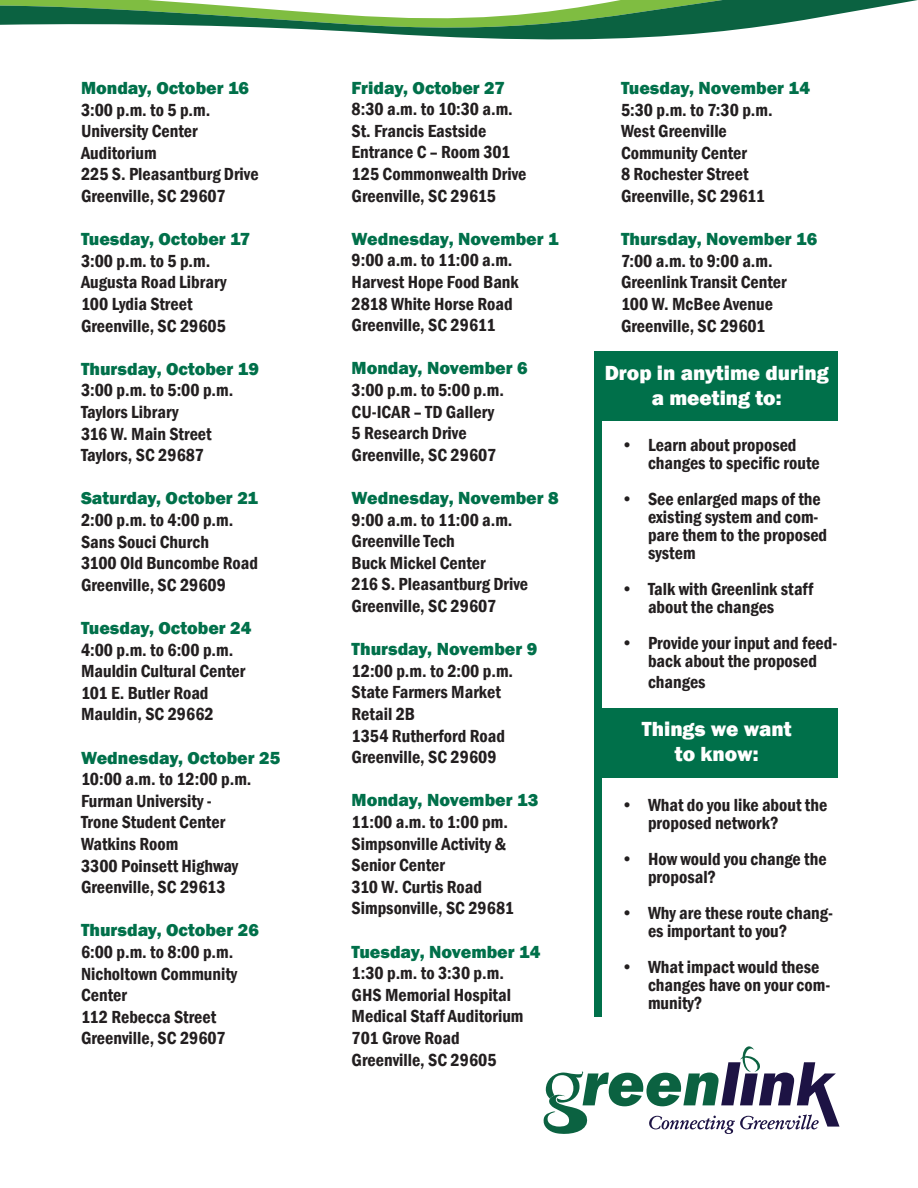
<style>
.page{position:relative;width:918px;height:1188px;background:#fff}
.page>*{position:absolute;margin:0;border:0;box-sizing:border-box;transform-origin:0 0}
.t1{font:800 21px/25.2px "Franklin Gothic";color:#fff;text-align:center}
.t2{font:600 condensed 18px/18px "Franklin Gothic";color:#231f20}
.t3{font:800 18px "Franklin Gothic";color:#00704a}
</style>
<div class="page">
<div style="left:595px;top:708px;width:243px;height:69px;background:#00704a"></div>
<svg style="left:0;top:0;width:918px;height:40px"></svg>
<div style="left:594px;top:366px;width:8px;height:651px;background:#00704a"></div>
<div style="left:594px;top:351px;width:243px;height:70px;background:#00704a"></div>
<svg style="left:543px;top:1046px;width:297px;height:88px"></svg>
<p class="t3" style="left:81px;top:76px;width:170px">Monday, October 16</p>
<p class="t2" style="left:81px;top:100px;width:131px">3:00 p.m. to 5 p.m.</p>
<p class="t2" style="left:81px;top:122px;width:118px">University Center</p>
<p class="t2" style="left:81px;top:144px;width:77px">Auditorium</p>
<p class="t2" style="left:81px;top:165px;width:179px">225 S. Pleasantburg Drive</p>
<p class="t2" style="left:81px;top:187px;width:146px">Greenville, SC 29607</p>
<p class="t3" style="left:81px;top:228px;width:171px">Tuesday, October 17</p>
<p class="t2" style="left:81px;top:252px;width:131px">3:00 p.m. to 5 p.m.</p>
<p class="t2" style="left:81px;top:273px;width:147px">Augusta Road Library</p>
<p class="t2" style="left:81px;top:295px;width:113px">100 Lydia Street</p>
<p class="t2" style="left:81px;top:316px;width:147px">Greenville, SC 29605</p>
<p class="t3" style="left:81px;top:357px;width:179px">Thursday, October 19</p>
<p class="t2" style="left:81px;top:381px;width:154px">3:00 p.m. to 5:00 p.m.</p>
<p class="t2" style="left:81px;top:403px;width:99px">Taylors Library</p>
<p class="t2" style="left:81px;top:424px;width:132px">316 W. Main Street</p>
<p class="t2" style="left:81px;top:446px;width:125px">Taylors, SC 29687</p>
<p class="t3" style="left:81px;top:487px;width:179px">Saturday, October 21</p>
<p class="t2" style="left:81px;top:511px;width:154px">2:00 p.m. to 4:00 p.m.</p>
<p class="t2" style="left:81px;top:532px;width:130px">Sans Souci Church</p>
<p class="t2" style="left:81px;top:554px;width:178px">3100 Old Buncombe Road</p>
<p class="t2" style="left:81px;top:576px;width:147px">Greenville, SC 29609</p>
<p class="t3" style="left:81px;top:616px;width:172px">Tuesday, October 24</p>
<p class="t2" style="left:81px;top:640px;width:154px">4:00 p.m. to 6:00 p.m.</p>
<p class="t2" style="left:81px;top:662px;width:166px">Mauldin Cultural Center</p>
<p class="t2" style="left:81px;top:684px;width:129px">101 E. Butler Road</p>
<p class="t2" style="left:81px;top:705px;width:134px">Mauldin, SC 29662</p>
<p class="t3" style="left:81px;top:746px;width:201px">Wednesday, October 25</p>
<p class="t2" style="left:81px;top:770px;width:172px">10:00 a.m. to 12:00 p.m.</p>
<p class="t2" style="left:81px;top:792px;width:132px">Furman University -</p>
<p class="t2" style="left:81px;top:813px;width:146px">Trone Student Center</p>
<p class="t2" style="left:81px;top:835px;width:99px">Watkins Room</p>
<p class="t2" style="left:81px;top:856px;width:159px">3300 Poinsett Highway</p>
<p class="t2" style="left:81px;top:878px;width:146px">Greenville, SC 29613</p>
<p class="t3" style="left:81px;top:919px;width:179px">Thursday, October 26</p>
<p class="t2" style="left:81px;top:943px;width:154px">6:00 p.m. to 8:00 p.m.</p>
<p class="t2" style="left:81px;top:964px;width:158px">Nicholtown Community</p>
<p class="t2" style="left:81px;top:986px;width:48px">Center</p>
<p class="t2" style="left:81px;top:1008px;width:137px">112 Rebecca Street</p>
<p class="t2" style="left:81px;top:1029px;width:146px">Greenville, SC 29607</p>
<p class="t3" style="left:352px;top:76px;width:155px">Friday, October 27</p>
<p class="t2" style="left:352px;top:100px;width:163px">8:30 a.m. to 10:30 a.m.</p>
<p class="t2" style="left:352px;top:122px;width:136px">St. Francis Eastside</p>
<p class="t2" style="left:352px;top:143px;width:160px">Entrance C – Room 301</p>
<p class="t2" style="left:352px;top:165px;width:176px">125 Commonwealth Drive</p>
<p class="t2" style="left:352px;top:186px;width:146px">Greenville, SC 29615</p>
<p class="t3" style="left:352px;top:227px;width:209px">Wednesday, November 1</p>
<p class="t2" style="left:352px;top:251px;width:162px">9:00 a.m. to 11:00 a.m.</p>
<p class="t2" style="left:352px;top:273px;width:169px">Harvest Hope Food Bank</p>
<p class="t2" style="left:352px;top:294px;width:163px">2818 White Horse Road</p>
<p class="t2" style="left:352px;top:316px;width:145px">Greenville, SC 29611</p>
<p class="t3" style="left:352px;top:357px;width:178px">Monday, November 6</p>
<p class="t2" style="left:352px;top:381px;width:154px">3:00 p.m. to 5:00 p.m.</p>
<p class="t2" style="left:352px;top:402px;width:144px">CU-ICAR – TD Gallery</p>
<p class="t2" style="left:352px;top:424px;width:117px">5 Research Drive</p>
<p class="t2" style="left:352px;top:446px;width:146px">Greenville, SC 29607</p>
<p class="t3" style="left:352px;top:486px;width:209px">Wednesday, November 8</p>
<p class="t2" style="left:352px;top:510px;width:162px">9:00 a.m. to 11:00 a.m.</p>
<p class="t2" style="left:352px;top:532px;width:105px">Greenville Tech</p>
<p class="t2" style="left:352px;top:554px;width:136px">Buck Mickel Center</p>
<p class="t2" style="left:352px;top:575px;width:178px">216 S. Pleasantburg Drive</p>
<p class="t2" style="left:352px;top:597px;width:146px">Greenville, SC 29607</p>
<p class="t3" style="left:352px;top:638px;width:187px">Thursday, November 9</p>
<p class="t2" style="left:352px;top:662px;width:163px">12:00 p.m. to 2:00 p.m.</p>
<p class="t2" style="left:352px;top:683px;width:151px">State Farmers Market</p>
<p class="t2" style="left:352px;top:705px;width:65px">Retail 2B</p>
<p class="t2" style="left:352px;top:726px;width:155px">1354 Rutherford Road</p>
<p class="t2" style="left:352px;top:748px;width:147px">Greenville, SC 29609</p>
<p class="t3" style="left:352px;top:789px;width:188px">Monday, November 13</p>
<p class="t2" style="left:352px;top:813px;width:158px">11:00 a.m. to 1:00 pm.</p>
<p class="t2" style="left:352px;top:834px;width:156px">Simpsonville Activity &amp;</p>
<p class="t2" style="left:352px;top:856px;width:95px">Senior Center</p>
<p class="t2" style="left:352px;top:878px;width:132px">310 W. Curtis Road</p>
<p class="t2" style="left:352px;top:899px;width:164px">Simpsonville, SC 29681</p>
<p class="t3" style="left:352px;top:940px;width:190px">Tuesday, November 14</p>
<p class="t2" style="left:352px;top:964px;width:154px">1:30 p.m. to 3:30 p.m.</p>
<p class="t2" style="left:352px;top:986px;width:161px">GHS Memorial Hospital</p>
<p class="t2" style="left:352px;top:1007px;width:173px">Medical Staff Auditorium</p>
<p class="t2" style="left:352px;top:1029px;width:110px">701 Grove Road</p>
<p class="t2" style="left:352px;top:1050px;width:147px">Greenville, SC 29605</p>
<p class="t3" style="left:621px;top:76px;width:190px">Tuesday, November 14</p>
<p class="t2" style="left:621px;top:100px;width:153px">5:30 p.m. to 7:30 p.m.</p>
<p class="t2" style="left:621px;top:122px;width:107px">West Greenville</p>
<p class="t2" style="left:621px;top:144px;width:128px">Community Center</p>
<p class="t2" style="left:621px;top:165px;width:129px">8 Rochester Street</p>
<p class="t2" style="left:621px;top:187px;width:145px">Greenville, SC 29611</p>
<p class="t3" style="left:621px;top:228px;width:198px">Thursday, November 16</p>
<p class="t2" style="left:621px;top:252px;width:153px">7:00 a.m. to 9:00 a.m.</p>
<p class="t2" style="left:621px;top:273px;width:167px">Greenlink Transit Center</p>
<p class="t2" style="left:621px;top:295px;width:154px">100 W. McBee Avenue</p>
<p class="t2" style="left:621px;top:316px;width:146px">Greenville, SC 29601</p>
<p class="t1" style="left:605px;top:360px;width:225px">Drop in anytime during a meeting to:</p>
<p class="t2" style="left:648px;top:435px;width:173px;text-indent:-27px">• Learn about proposed changes to specific route</p>
<p class="t2" style="left:648px;top:489px;width:181px;text-indent:-27px">• See enlarged maps of the existing system and com&shy;pare them to the proposed system</p>
<p class="t2" style="left:648px;top:579px;width:167px;text-indent:-27px">• Talk with Greenlink staff about the changes</p>
<p class="t2" style="left:621px;top:633px;width:218px;text-align:center">• Provide your input and feed&shy;back about the proposed</p>
<p class="t2" style="left:648px;top:673px;width:59px">changes</p>
<p class="t1" style="left:642px;top:716px;width:151px">Things we want</p>
<p class="t1" style="left:675px;top:742px;width:85px">to know:</p>
<p class="t2" style="left:648px;top:795px;width:181px;text-indent:-27px">• What do you like about the proposed network?</p>
<p class="t2" style="left:648px;top:849px;width:180px;text-indent:-27px">• How would you change the proposal?</p>
<p class="t2" style="left:648px;top:903px;width:187px;text-indent:-27px">• Why are these route chang&shy;es important to you?</p>
<p class="t2" style="left:648px;top:957px;width:184px;text-indent:-27px">• What impact would these changes have on your com&shy;munity?</p>
</div>
